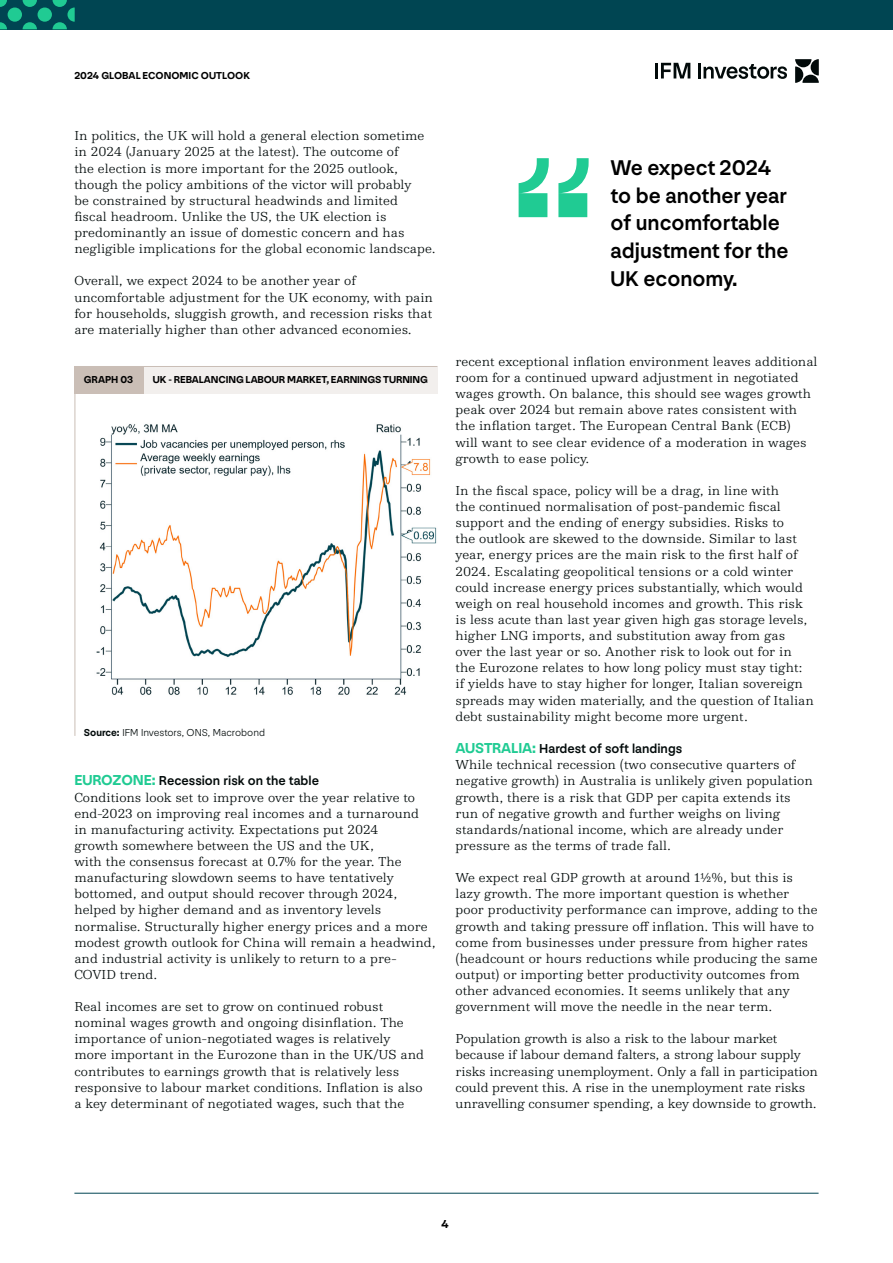
<style>
.page{position:relative;width:893px;height:1263px;background:#fff}
.page>*{position:absolute;margin:0;border:0;box-sizing:border-box;transform-origin:0 0}
.t1{font:500 22.2px/27.8px "NN Nouvelle Grotesk STD";color:#000}
.t2{font:300 13.5px/16px "NN Colroy STD";color:#020a0a}
.t3{font:500 13.5px "NN Nouvelle Grotesk STD";color:#020a0a}
.t4{font:700 12px "NN Nouvelle Grotesk STD";color:#000}
.t5{font:700 10.5px "NN Nouvelle Grotesk STD";letter-spacing:-.01em;color:#000}
.t6{font:300 10.5px "NN Nouvelle Grotesk STD";color:#020a0a}
.s1{font-weight:700}
.s2{font-weight:700;font-size:15px;color:#20cb93}
</style>
<div class="page">
<hr style="left:698px;top:63px;width:3px;height:15px;background:#020a0a">
<svg style="left:703px;top:64px;width:84px;height:15px"></svg>
<hr style="left:655px;top:63px;width:3px;height:15px;background:#020a0a">
<svg style="left:661px;top:63px;width:29px;height:15px"></svg>
<svg style="left:795px;top:59px;width:24px;height:24px"></svg>
<hr style="left:74px;top:1193px;width:745px;height:1px;background:#004552">
<div style="left:75px;top:366px;width:69px;height:27px;background:#cabeb6"></div>
<div style="left:144px;top:366px;width:293px;height:27px;background:#f2efed"></div>
<hr style="left:144px;top:366px;width:293px;height:1px;background:#cabeb6">
<hr style="left:75px;top:393px;width:1px;height:326px;background:#cabeb6">
<svg style="left:75px;top:719px;width:1px;height:17px"></svg>
<img style="left:96px;top:424px;width:341px;height:271px">
<svg style="left:519px;top:158px;width:70px;height:59px"></svg>
<div style="left:0;top:0;width:893px;height:29px;background:#004552"></div>
<svg style="left:23px;top:0;width:14px;height:7px"></svg>
<svg style="left:0;top:0;width:7px;height:7px"></svg>
<svg style="left:23px;top:22px;width:14px;height:7px"></svg>
<svg style="left:0;top:22px;width:7px;height:7px"></svg>
<svg style="left:53px;top:0;width:22px;height:29px"></svg>
<div style="left:38px;top:8px;width:14px;height:14px;background:#20cb93;border-radius:7px"></div>
<div style="left:8px;top:8px;width:14px;height:14px;background:#20cb93;border-radius:7px"></div>
<p class="t5" style="left:74px;top:69px;width:177px">2024 GLOBAL ECONOMIC OUTLOOK</p>
<p class="t2" style="left:74px;top:127px;width:363px">In politics, the UK will hold a general election sometime in 2024 (January 2025 at the latest). The outcome of<br>the election is more important for the 2025 outlook, though the policy ambitions of the victor will probably<br>be constrained by structural headwinds and limited<br>fiscal headroom. Unlike the US, the UK election is predominantly an issue of domestic concern and has negligible implications for the global economic landscape.</p>
<p class="t2" style="left:74px;top:272px;width:360px">Overall, we expect 2024 to be another year of uncomfortable adjustment for the UK economy, with pain for households, sluggish growth, and recession risks that are materially higher than other advanced economies.</p>
<p class="t5" style="left:84px;top:373px;width:51px">GRAPH 03</p>
<p class="t5" style="left:153px;top:373px;width:276px">UK - REBALANCING LABOUR MARKET, EARNINGS TURNING</p>
<p class="t6" style="left:84px;top:726px;width:183px"><span class="s1">Source:</span> IFM Investors, ONS, Macrobond</p>
<p class="t3" style="left:74px;top:773px;width:246px"><span class="s2">EUROZONE:</span> Recession risk on the table</p>
<p class="t2" style="left:74px;top:789px;width:363px">Conditions look set to improve over the year relative to end-2023 on improving real incomes and a turnaround<br>in manufacturing activity. Expectations put 2024<br>growth somewhere between the US and the UK,<br>with the consensus forecast at 0.7% for the year. The manufacturing slowdown seems to have tentatively bottomed, and output should recover through 2024, helped by higher demand and as inventory levels normalise. Structurally higher energy prices and a more modest growth outlook for China will remain a headwind, and industrial activity is unlikely to return to a pre-COVID trend.</p>
<p class="t2" style="left:74px;top:998px;width:351px">Real incomes are set to grow on continued robust nominal wages growth and ongoing disinflation. The importance of union-negotiated wages is relatively more important in the Eurozone than in the UK/US and contributes to earnings growth that is relatively less responsive to labour market conditions. Inflation is also a key determinant of negotiated wages, such that the</p>
<h1 class="t1" style="left:611px;top:154px;width:179px">We expect 2024 to be another year of uncomfortable adjustment for the<br>UK economy.</h1>
<p class="t2" style="left:455px;top:353px;width:364px">recent exceptional inflation environment leaves additional room for a continued upward adjustment in negotiated wages growth. On balance, this should see wages growth peak over 2024 but remain above rates consistent with the inflation target. The European Central Bank (ECB)<br>will want to see clear evidence of a moderation in wages growth to ease policy.</p>
<p class="t2" style="left:455px;top:482px;width:360px">In the fiscal space, policy will be a drag, in line with<br>the continued normalisation of post-pandemic fiscal support and the ending of energy subsidies. Risks to<br>the outlook are skewed to the downside. Similar to last year, energy prices are the main risk to the first half of 2024. Escalating geopolitical tensions or a cold winter could increase energy prices substantially, which would weigh on real household incomes and growth. This risk is less acute than last year given high gas storage levels, higher LNG imports, and substitution away from gas over the last year or so. Another risk to look out for in the Eurozone relates to how long policy must stay tight: if yields have to stay higher for longer, Italian sovereign spreads may widen materially, and the question of Italian debt sustainability might become more urgent.</p>
<p class="t3" style="left:455px;top:740px;width:228px"><span class="s2">AUSTRALIA:</span> Hardest of soft landings</p>
<p class="t2" style="left:455px;top:756px;width:359px">While technical recession (two consecutive quarters of negative growth) in Australia is unlikely given population growth, there is a risk that GDP per capita extends its run of negative growth and further weighs on living standards/national income, which are already under pressure as the terms of trade fall.</p>
<p class="t2" style="left:455px;top:869px;width:364px">We expect real GDP growth at around 1½%, but this is lazy growth. The more important question is whether poor productivity performance can improve, adding to the growth and taking pressure off inflation. This will have to come from businesses under pressure from higher rates (headcount or hours reductions while producing the same output) or importing better productivity outcomes from other advanced economies. It seems unlikely that any government will move the needle in the near term.</p>
<p class="t2" style="left:455px;top:1030px;width:364px">Population growth is also a risk to the labour market because if labour demand falters, a strong labour supply risks increasing unemployment. Only a fall in participation could prevent this. A rise in the unemployment rate risks unravelling consumer spending, a key downside to growth.</p>
<p class="t4" style="left:441px;top:1217px;width:9px">4</p>
</div>
